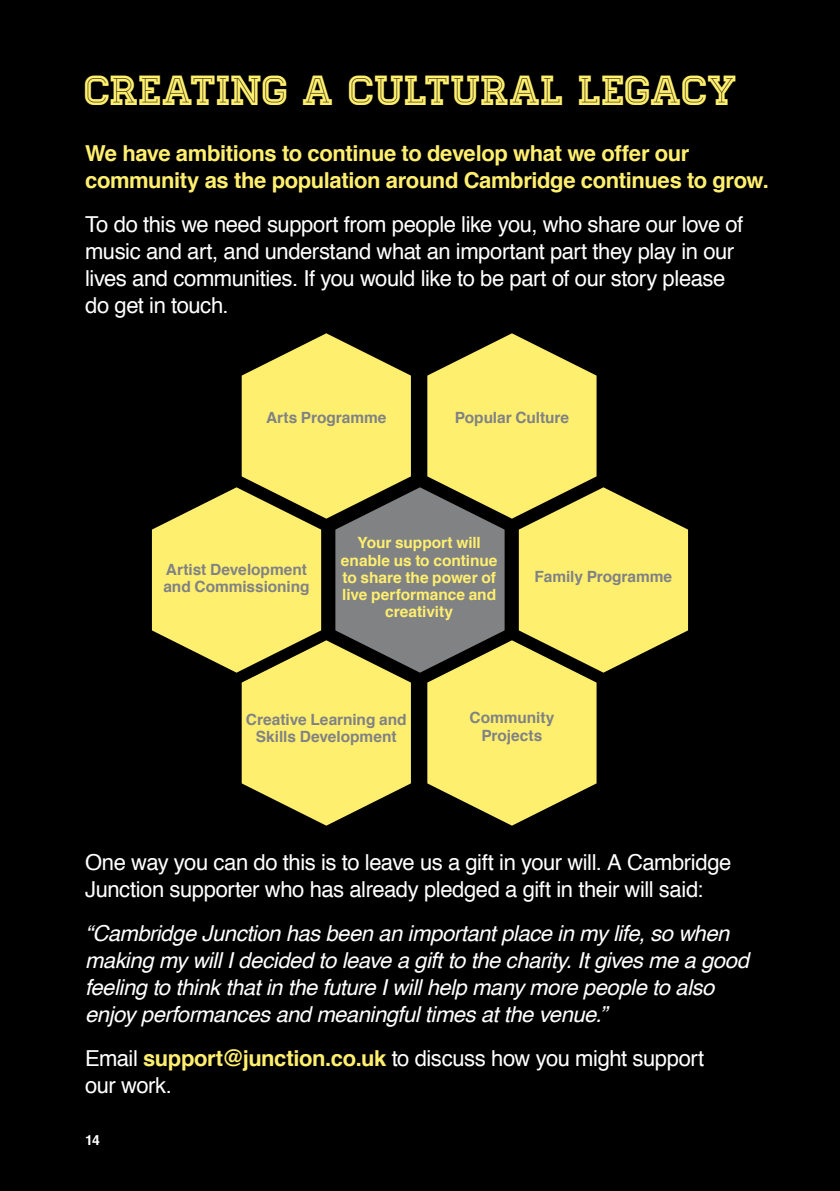
<style>
.page{position:relative;width:840px;height:1191px;background:#fff}
.page>*{position:absolute;margin:0;border:0;box-sizing:border-box;transform-origin:0 0}
.t1{font:42px "Homestead Inline";letter-spacing:-.005em;color:#ffef6f}
.t2{font:22px/27px "Helvetica";letter-spacing:-.02em;color:#fff}
.t3{font:italic 22px/27px "Helvetica";letter-spacing:-.02em;color:#fff}
.t4{font:700 22px/27px "Helvetica";letter-spacing:-.02em;color:#ffef6f}
.t5{font:700 15.4px/17.2px "Helvetica";letter-spacing:-.005em;color:#808284;text-align:center}
.t6{font:700 15.4px/17.2px "Helvetica";letter-spacing:-.005em;color:#ffef6f;text-align:center}
.t7{font:700 14px "Helvetica";color:#fff}
.s1{font-weight:700;color:#ffef6f}
</style>
<div class="page">
<div style="left:0;top:0;width:839px;height:1191px;background:#000"></div>
<svg style="left:152px;top:333px;width:535px;height:492px"></svg>
<h1 class="t1" style="left:85px;top:66px;width:654px">CREATING A CULTURAL LEGACY</h1>
<p class="t4" style="left:85px;top:141px;width:684px">We have ambitions to continue to develop what we offer our community as the population around Cambridge continues to grow.</p>
<p class="t2" style="left:85px;top:212px;width:659px">To do this we need support from people like you, who share our love of music and art, and understand what an important part they play in our lives and communities. If you would like to be part of our story please do get in touch.</p>
<p class="t5" style="left:266px;top:410px;width:122px">Arts Programme</p>
<p class="t5" style="left:454px;top:410px;width:116px">Popular Culture</p>
<p class="t5" style="left:163px;top:562px;width:148px;text-align:left">Artist Development and Commissioning</p>
<p class="t6" style="left:341px;top:536px;width:158px">Your support will enable us to continue to share the power of live performance and creativity</p>
<p class="t5" style="left:534px;top:569px;width:139px">Family Programme</p>
<p class="t5" style="left:246px;top:712px;width:162px">Creative Learning and<br>Skills Development</p>
<p class="t5" style="left:469px;top:710px;width:86px">Community<br>Projects</p>
<p class="t2" style="left:85px;top:850px;width:647px">One way you can do this is to leave us a gift in your will. A Cambridge<br>Junction supporter who has already pledged a gift in their will said:</p>
<p class="t3" style="left:85px;top:921px;width:665px">“Cambridge Junction has been an important place in my life, so when making my will I decided to leave a gift to the charity. It gives me a good feeling to think that in the future I will help many more people to also enjoy performances and meaningful times at the venue.”</p>
<p class="t2" style="left:85px;top:1046px;width:620px">Email <span class="s1">support@junction.co.uk</span> to discuss how you might support our work.</p>
<p class="t7" style="left:85px;top:1134px;width:16px">14</p>
</div>
